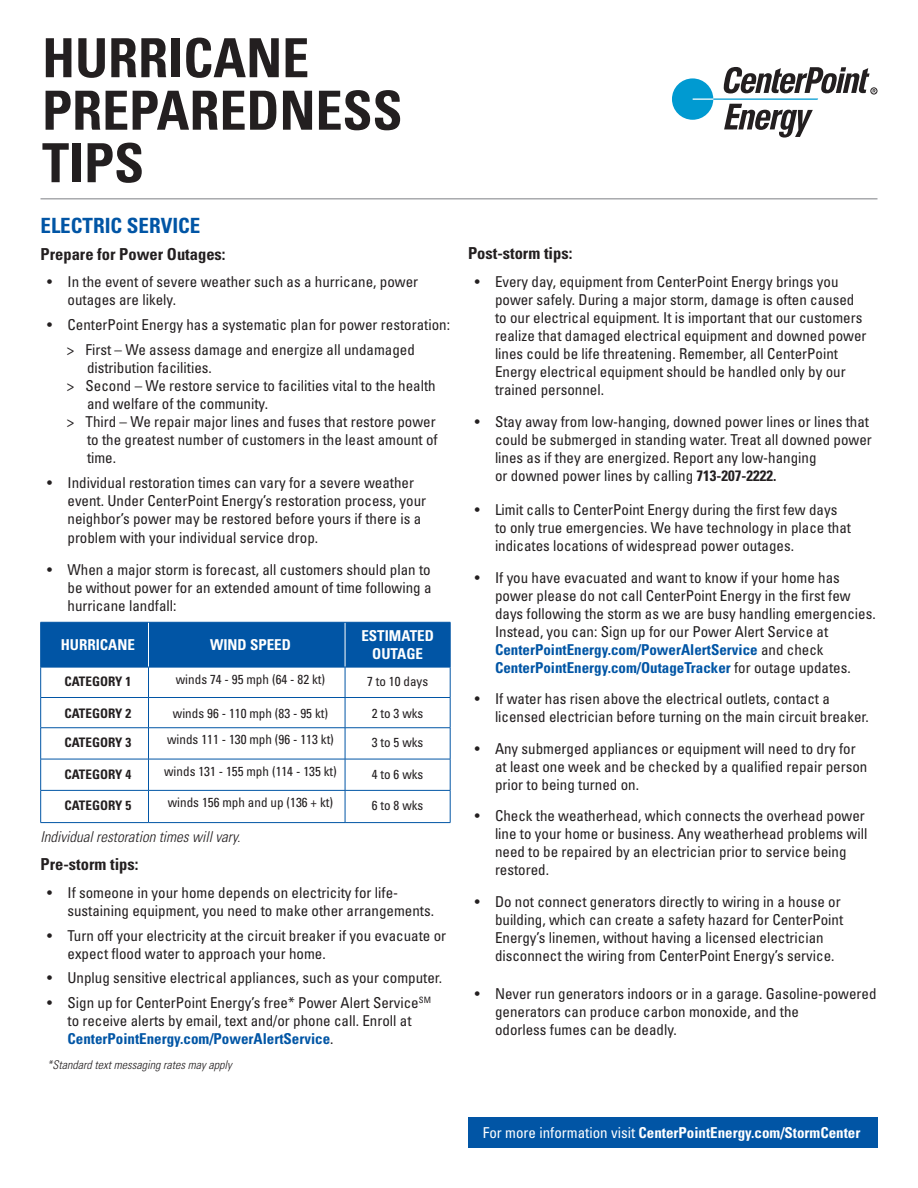
<style>
.page{position:relative;width:918px;height:1188px;background:#fff}
.page>*{position:absolute;margin:0;border:0;box-sizing:border-box;transform-origin:0 0}
.t1{font:700 condensed 54px/52.5px "Univers";color:#231f20}
.t2{font:700 condensed 21px "Univers";color:#0155a5}
.t3{font:700 condensed 16.5px "Univers";color:#231f20}
.t4{font:condensed 15px/18px "Univers";color:#231f20}
.t5{font:700 condensed 15px/18px "Univers";color:#fff;text-align:center}
.t6{font:italic 300 condensed 15px "Univers";color:#231f20}
.t7{font:condensed 13.2px "Univers";color:#231f20}
.t8{font:700 condensed 13.2px "Univers";color:#231f20}
.t9{font:italic 300 condensed 12px "Univers";color:#231f20}
.s1{font-weight:700;color:#0155a5}
.s2{font-weight:700}
.s3{font-weight:400}
</style>
<div class="page">
<div style="left:870px;top:87px;width:8px;height:8px;border:1px solid #231f20;border-radius:50%"></div>
<div style="left:672px;top:78px;width:41px;height:42px;background:#009ad1;border-radius:20px"></div>
<svg style="left:713px;top:67px;width:164px;height:71px"></svg>
<div style="left:468px;top:1117px;width:410px;height:31px;background:#0155a5"></div>
<hr style="left:40px;top:198px;width:838px;height:2px;background:#a8a9ad">
<div style="left:41px;top:623px;width:409px;height:44px;background:#0155a5"></div>
<hr style="left:148px;top:622px;width:1px;height:45px;background:#fff">
<hr style="left:345px;top:622px;width:1px;height:45px;background:#fff">
<hr style="left:40px;top:622px;width:108px;height:1px;background:#0155a5">
<hr style="left:40px;top:622px;width:1px;height:45px;background:#0155a5">
<hr style="left:148px;top:622px;width:197px;height:1px;background:#0155a5">
<hr style="left:345px;top:622px;width:105px;height:1px;background:#0155a5">
<hr style="left:450px;top:622px;width:1px;height:45px;background:#0155a5">
<hr style="left:40px;top:667px;width:108px;height:1px;background:#0155a5">
<hr style="left:40px;top:667px;width:1px;height:30px;background:#0155a5">
<hr style="left:148px;top:667px;width:197px;height:1px;background:#0155a5">
<hr style="left:148px;top:667px;width:1px;height:30px;background:#0155a5">
<hr style="left:345px;top:667px;width:105px;height:1px;background:#0155a5">
<hr style="left:345px;top:667px;width:1px;height:30px;background:#0155a5">
<hr style="left:450px;top:667px;width:1px;height:30px;background:#0155a5">
<hr style="left:40px;top:697px;width:108px;height:1px;background:#0155a5">
<hr style="left:40px;top:698px;width:1px;height:30px;background:#0155a5">
<hr style="left:148px;top:697px;width:197px;height:1px;background:#0155a5">
<hr style="left:148px;top:698px;width:1px;height:30px;background:#0155a5">
<hr style="left:345px;top:697px;width:105px;height:1px;background:#0155a5">
<hr style="left:345px;top:698px;width:1px;height:30px;background:#0155a5">
<hr style="left:450px;top:698px;width:1px;height:30px;background:#0155a5">
<hr style="left:40px;top:727px;width:108px;height:1px;background:#0155a5">
<hr style="left:40px;top:728px;width:1px;height:31px;background:#0155a5">
<hr style="left:148px;top:727px;width:197px;height:1px;background:#0155a5">
<hr style="left:148px;top:728px;width:1px;height:31px;background:#0155a5">
<hr style="left:345px;top:727px;width:105px;height:1px;background:#0155a5">
<hr style="left:345px;top:728px;width:1px;height:31px;background:#0155a5">
<hr style="left:450px;top:728px;width:1px;height:31px;background:#0155a5">
<hr style="left:40px;top:759px;width:108px;height:1px;background:#0155a5">
<hr style="left:40px;top:759px;width:1px;height:31px;background:#0155a5">
<hr style="left:148px;top:759px;width:197px;height:1px;background:#0155a5">
<hr style="left:148px;top:759px;width:1px;height:31px;background:#0155a5">
<hr style="left:345px;top:759px;width:105px;height:1px;background:#0155a5">
<hr style="left:345px;top:759px;width:1px;height:31px;background:#0155a5">
<hr style="left:450px;top:759px;width:1px;height:31px;background:#0155a5">
<hr style="left:40px;top:790px;width:108px;height:1px;background:#0155a5">
<hr style="left:40px;top:791px;width:1px;height:31px;background:#0155a5">
<hr style="left:148px;top:790px;width:197px;height:1px;background:#0155a5">
<hr style="left:148px;top:791px;width:1px;height:31px;background:#0155a5">
<hr style="left:345px;top:790px;width:105px;height:1px;background:#0155a5">
<hr style="left:345px;top:791px;width:1px;height:31px;background:#0155a5">
<hr style="left:450px;top:791px;width:1px;height:31px;background:#0155a5">
<hr style="left:40px;top:822px;width:108px;height:1px;background:#0155a5">
<hr style="left:148px;top:822px;width:197px;height:1px;background:#0155a5">
<hr style="left:345px;top:822px;width:105px;height:1px;background:#0155a5">
<p class="t1" style="left:42px;top:31px;width:362px">HURRICANE<br>PREPAREDNESS<br>TIPS</p>
<p class="t2" style="left:40px;top:212px;width:161px">ELECTRIC SERVICE</p>
<p class="t3" style="left:40px;top:244px;width:187px">Prepare for Power Outages:</p>
<p class="t4" style="left:68px;top:273px;width:352px;text-indent:-20px">• In the event of severe weather such as a hurricane, power outages are likely.</p>
<p class="t4" style="left:47px;top:315px;width:404px">• CenterPoint Energy has a systematic plan for power restoration:</p>
<p class="t4" style="left:87px;top:340px;width:329px;text-indent:-20px">&gt; First – We assess damage and energize all undamaged distribution facilities.</p>
<p class="t4" style="left:87px;top:376px;width:350px;text-indent:-20px">&gt; Second – We restore service to facilities vital to the health and welfare of the community.</p>
<p class="t4" style="left:87px;top:412px;width:352px;text-indent:-20px">&gt; Third – We repair major lines and fuses that restore power to the greatest number of customers in the least amount of time.</p>
<p class="t4" style="left:68px;top:473px;width:360px;text-indent:-20px">• Individual restoration times can vary for a severe weather event. Under CenterPoint Energy’s restoration process, your neighbor’s power may be restored before yours if there is a</p>
<p class="t4" style="left:68px;top:529px;width:252px">problem with your individual service drop.</p>
<p class="t4" style="left:68px;top:560px;width:366px;text-align:justify;text-indent:-20px">• When a major storm is forecast, all customers should plan to be without power for an extended amount of time following a hurricane landfall:</p>
<p class="t5" style="left:61px;top:635px;width:76px">HURRICANE</p>
<p class="t5" style="left:210px;top:635px;width:82px">WIND SPEED</p>
<p class="t5" style="left:361px;top:627px;width:74px">ESTIMATED<br>OUTAGE</p>
<p class="t8" style="left:64px;top:673px;width:68px">CATEGORY 1</p>
<p class="t7" style="left:176px;top:671px;width:151px">winds 74 - 95 mph (64 - 82 kt)</p>
<p class="t7" style="left:367px;top:673px;width:63px">7 to 10 days</p>
<p class="t8" style="left:64px;top:705px;width:68px">CATEGORY 2</p>
<p class="t7" style="left:173px;top:704px;width:157px">winds 96 - 110 mph (83 - 95 kt)</p>
<p class="t7" style="left:372px;top:704px;width:53px">2 to 3 wks</p>
<p class="t8" style="left:64px;top:735px;width:68px">CATEGORY 3</p>
<p class="t7" style="left:167px;top:731px;width:168px">winds 111 - 130 mph (96 - 113 kt)</p>
<p class="t7" style="left:372px;top:734px;width:53px">3 to 5 wks</p>
<p class="t8" style="left:64px;top:766px;width:68px">CATEGORY 4</p>
<p class="t7" style="left:164px;top:763px;width:174px">winds 131 - 155 mph (114 - 135 kt)</p>
<p class="t7" style="left:372px;top:766px;width:53px">4 to 6 wks</p>
<p class="t8" style="left:64px;top:798px;width:68px">CATEGORY 5</p>
<p class="t7" style="left:168px;top:794px;width:167px">winds 156 mph and up (136 + kt)</p>
<p class="t7" style="left:372px;top:797px;width:53px">6 to 8 wks</p>
<p class="t6" style="left:40px;top:828px;width:201px">Individual restoration times will vary.</p>
<p class="t3" style="left:40px;top:854px;width:100px">Pre-storm tips:</p>
<p class="t4" style="left:68px;top:883px;width:368px;text-indent:-20px">• If someone in your home depends on electricity for life&shy;sustaining equipment, you need to make other arrangements.</p>
<p class="t4" style="left:68px;top:926px;width:380px;text-indent:-20px">• Turn off your electricity at the circuit breaker if you evacuate or expect flood water to approach your home.</p>
<p class="t4" style="left:47px;top:969px;width:396px">• Unplug sensitive electrical appliances, such as your computer.</p>
<p class="t4" style="left:68px;top:993px;width:365px;text-indent:-20px">• Sign up for CenterPoint Energy’s free* Power Alert Service<sup>SM </sup>to receive alerts by email, text and/or phone call. Enroll at<br><span class="s1">CenterPointEnergy.com/PowerAlertService</span>.</p>
<p class="t9" style="left:47px;top:1057px;width:186px">*Standard text messaging rates may apply</p>
<p class="t3" style="left:468px;top:243px;width:106px">Post-storm tips:</p>
<p class="t4" style="left:495px;top:272px;width:373px;text-indent:-20px">• Every day, equipment from CenterPoint Energy brings you power safely. During a major storm, damage is often caused to our electrical equipment. It is important that our customers realize that damaged electrical equipment and downed power lines could be life threatening. Remember, all CenterPoint Energy electrical equipment should be handled only by our trained personnel.</p>
<p class="t4" style="left:495px;top:412px;width:378px;text-indent:-20px">• Stay away from low-hanging, downed power lines or lines that could be submerged in standing water. Treat all downed power lines as if they are energized. Report any low-hanging<br>or downed power lines by calling <span class="s2">713-207-2222.</span></p>
<p class="t4" style="left:495px;top:500px;width:358px;text-indent:-20px">• Limit calls to CenterPoint Energy during the first few days to only true emergencies. We have technology in place that indicates locations of widespread power outages.</p>
<p class="t4" style="left:495px;top:568px;width:382px;text-indent:-20px">• If you have evacuated and want to know if your home has power please do not call CenterPoint Energy in the first few days following the storm as we are busy handling emergencies.<br>Instead, you can: Sign up for our Power Alert Service at <span class="s1">CenterPointEnergy.com/PowerAlertService</span> and check <span class="s1">CenterPointEnergy.com/OutageTracker</span> for outage updates.</p>
<p class="t4" style="left:495px;top:689px;width:375px;text-indent:-20px">• If water has risen above the electrical outlets, contact a licensed electrician before turning on the main circuit breaker.</p>
<p class="t4" style="left:495px;top:739px;width:374px;text-indent:-20px">• Any submerged appliances or equipment will need to dry for at least one week and be checked by a qualified repair person prior to being turned on.</p>
<p class="t4" style="left:495px;top:806px;width:374px;text-indent:-20px">• Check the weatherhead, which connects the overhead power line to your home or business. Any weatherhead problems will need to be repaired by an electrician prior to service being restored.</p>
<p class="t4" style="left:495px;top:892px;width:350px;text-indent:-20px">• Do not connect generators directly to wiring in a house or building, which can create a safety hazard for CenterPoint Energy’s linemen, without having a licensed electrician disconnect the wiring from CenterPoint Energy’s service.</p>
<p class="t4" style="left:495px;top:984px;width:383px;text-indent:-20px">• Never run generators indoors or in a garage. Gasoline-powered generators can produce carbon monoxide, and the<br>odorless fumes can be deadly.</p>
<p class="t5" style="left:483px;top:1123px;width:379px"><span class="s3">For more information visit</span> CenterPointEnergy.com/StormCenter</p>
</div>
